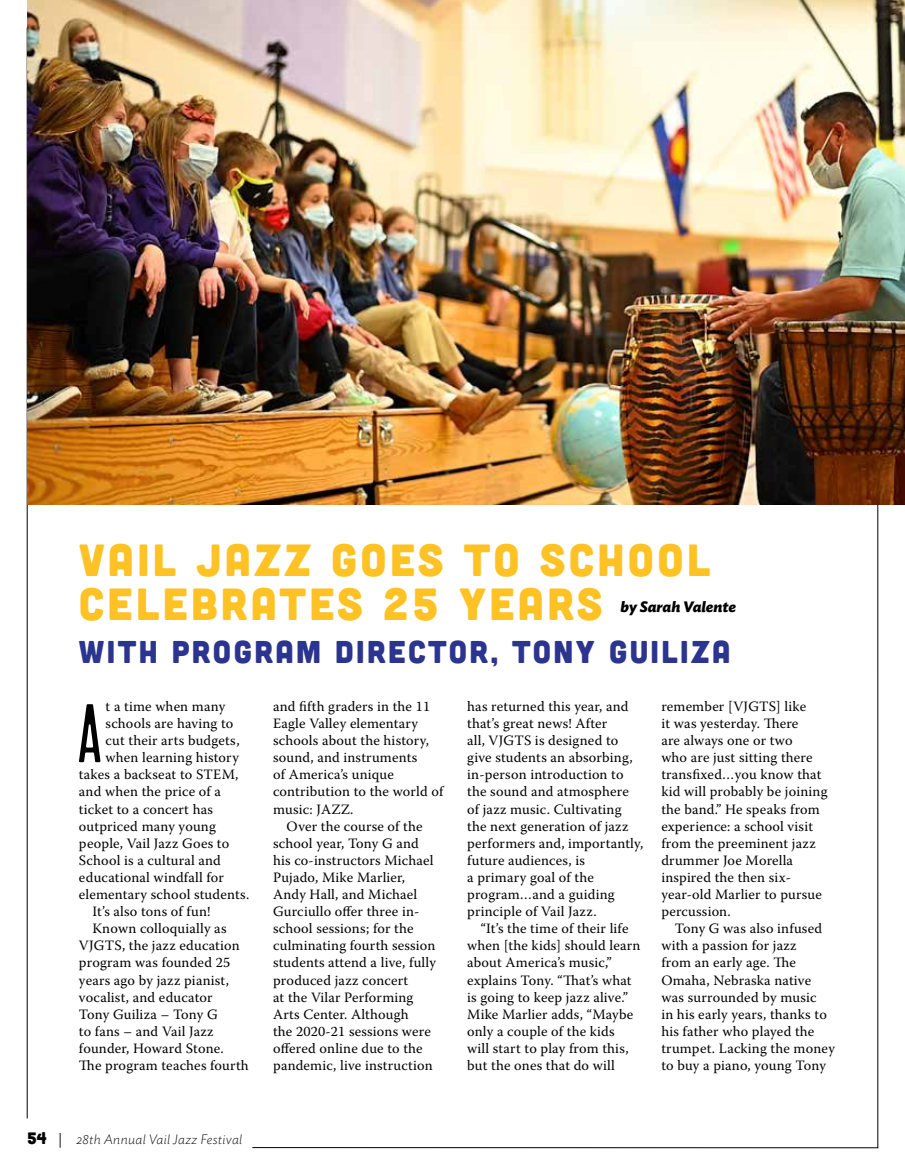
<style>
.page{position:relative;width:905px;height:1175px;background:#fff}
.page>*{position:absolute;margin:0;border:0;box-sizing:border-box;transform-origin:0 0}
.t1{font:83.1px "EVERGLADE Regular";color:#000}
.t2{font:45px/43.5px "Cubano";letter-spacing:.075em;color:#fec225}
.t3{font:31.5px "Cubano";letter-spacing:.075em;color:#2b348e}
.t4{font:italic 700 15px "Ideal Sans";color:#000}
.t5{font:14.25px/17.1px "Warnock Pro";letter-spacing:.01em;color:#000}
.t6{font:italic 200 13.5px "Ideal Sans";letter-spacing:.025em;color:#000}
.s1{font-family:"Cubano";font-weight:400;font-style:normal;font-size:16.5px}
.s2{font-weight:300;font-style:normal;font-size:15px}
</style>
<div class="page">
<img style="left:27px;top:0;width:877px;height:504px">
<h2 class="t2" style="left:79px;top:536px;width:633px">VAIL JAZZ GOES TO SCHOOL<br>CELEBRATES 25 YEARS</h2>
<h3 class="t3" style="left:79px;top:632px;width:652px">WITH PROGRAM DIRECTOR, TONY GUILIZA</h3>
<p class="t4" style="left:620px;top:594px;width:117px">by Sarah Valente</p>
<h1 class="t1" style="left:75px;top:697px;width:31px">A</h1>
<p class="t5" style="left:106px;top:697px;width:121px">t a time when many</p>
<p class="t5" style="left:106px;top:714px;width:129px">schools are having to</p>
<p class="t5" style="left:106px;top:731px;width:135px">cut their arts budgets,</p>
<p class="t5" style="left:106px;top:748px;width:135px">when learning history</p>
<p class="t5" style="left:79px;top:766px;width:161px">takes a backseat to STEM,</p>
<p class="t5" style="left:79px;top:783px;width:144px">and when the price of a</p>
<p class="t5" style="left:79px;top:800px;width:136px">ticket to a concert has</p>
<p class="t5" style="left:79px;top:817px;width:138px">outpriced many young</p>
<p class="t5" style="left:79px;top:834px;width:152px">people, Vail Jazz Goes to</p>
<p class="t5" style="left:79px;top:851px;width:143px">School is a cultural and</p>
<p class="t5" style="left:79px;top:868px;width:146px">educational windfall for</p>
<p class="t5" style="left:79px;top:885px;width:172px">elementary school students.</p>
<p class="t5" style="left:92px;top:902px;width:120px">It’s also tons of fun!</p>
<p class="t5" style="left:92px;top:919px;width:136px">Known colloquially as</p>
<p class="t5" style="left:79px;top:937px;width:162px">VJGTS, the jazz education</p>
<p class="t5" style="left:79px;top:954px;width:153px">program was founded 25</p>
<p class="t5" style="left:79px;top:971px;width:151px">years ago by jazz pianist,</p>
<p class="t5" style="left:79px;top:988px;width:135px">vocalist, and educator</p>
<p class="t5" style="left:79px;top:1005px;width:140px">Tony Guiliza – Tony G</p>
<p class="t5" style="left:79px;top:1022px;width:136px">to fans – and Vail Jazz</p>
<p class="t5" style="left:79px;top:1039px;width:146px">founder, Howard Stone.</p>
<p class="t5" style="left:79px;top:1056px;width:171px">The program teaches fourth</p>
<p class="t6" style="left:27px;top:1128px;width:216px"><span class="s1">54</span> <span class="s2">|</span> 28th Annual Vail Jazz Festival</p>
<p class="t5" style="left:273px;top:697px;width:172px">and fifth graders in the 11<br>Eagle Valley elementary schools about the history, sound, and instruments<br>of America’s unique contribution to the world of music: JAZZ.</p>
<p class="t5" style="left:273px;top:817px;width:164px;text-indent:13px">Over the course of the school year, Tony G and his co-instructors Michael<br>Pujado, Mike Marlier,<br>Andy Hall, and Michael<br>Gurciullo offer three in&shy;school sessions; for the culminating fourth session students attend a live, fully produced jazz concert<br>at the Vilar Performing<br>Arts Center. Although<br>the 2020-21 sessions were offered online due to the pandemic, live instruction</p>
<p class="t5" style="left:467px;top:697px;width:178px">has returned this year, and that’s great news! After<br>all, VJGTS is designed to give students an absorbing, in-person introduction to the sound and atmosphere of jazz music. Cultivating the next generation of jazz performers and, importantly, future audiences, is<br>a primary goal of the program…and a guiding principle of Vail Jazz.</p>
<p class="t5" style="left:467px;top:919px;width:175px;text-indent:13px">“It’s the time of their life when [the kids] should learn about America’s music,” explains Tony. “That’s what is going to keep jazz alive.”<br>Mike Marlier adds, “Maybe only a couple of the kids<br>will start to play from this, but the ones that do will</p>
<p class="t5" style="left:661px;top:697px;width:168px">remember [VJGTS] like<br>it was yesterday. There<br>are always one or two<br>who are just sitting there transfixed…you know that kid will probably be joining the band.” He speaks from experience: a school visit from the preeminent jazz drummer Joe Morella inspired the then six&shy;year-old Marlier to pursue percussion.</p>
<p class="t5" style="left:661px;top:919px;width:175px;text-indent:13px">Tony G was also infused with a passion for jazz<br>from an early age. The<br>Omaha, Nebraska native was surrounded by music<br>in his early years, thanks to his father who played the trumpet. Lacking the money to buy a piano, young Tony</p>
</div>
